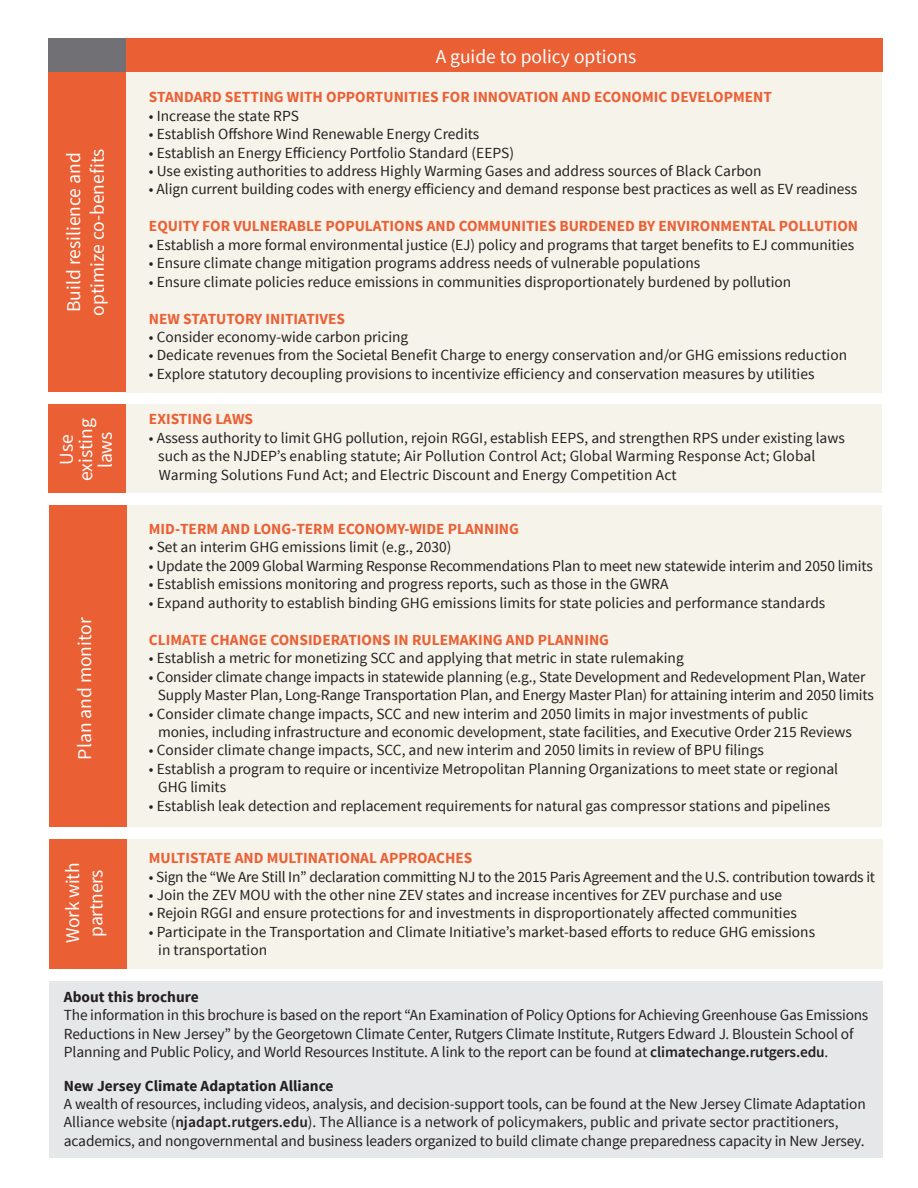
<style>
.page{position:relative;width:918px;height:1188px;background:#fff}
.page>*{position:absolute;margin:0;border:0;box-sizing:border-box;transform-origin:0 0}
.t1{font:19.5px/23.4px "Source Sans Pro";color:#fff;text-align:center}
.t2{font:15.3px/18.5px "Source Sans Pro";color:#231f20}
.t3{font:700 15.3px "Source Sans Pro";color:#eb5f34}
.t4{font:700 15.3px "Source Sans Pro";color:#231f20}
.s1{font-weight:600}
</style>
<div class="page">
<div style="left:124px;top:72px;width:758px;height:320px;background:#f6f3ea"></div>
<div style="left:124px;top:505px;width:758px;height:322px;background:#f6f3ea"></div>
<div style="left:126px;top:839px;width:756px;height:130px;background:#f6f3ea"></div>
<div style="left:124px;top:404px;width:758px;height:89px;background:#f6f3ea"></div>
<div style="left:126px;top:39px;width:756px;height:33px;background:#eb5f34"></div>
<div style="left:48px;top:72px;width:78px;height:320px;background:#eb5f34"></div>
<div style="left:48px;top:404px;width:78px;height:89px;background:#eb5f34"></div>
<div style="left:49px;top:505px;width:77px;height:322px;background:#eb5f34"></div>
<div style="left:49px;top:839px;width:77px;height:130px;background:#eb5f34"></div>
<div style="left:49px;top:39px;width:77px;height:33px;background:#717074"></div>
<div style="left:49px;top:982px;width:833px;height:176px;background:#e6e7e9"></div>
<p class="t1" style="left:62px;top:316px;width:169px;text-align:left;rotate:-90deg">Build resilience and optimize co-benefits</p>
<p class="t1" style="left:57px;top:481px;width:65px;line-height:19.5px;rotate:-90deg">Use existing laws</p>
<p class="t1" style="left:73px;top:760px;width:144px;rotate:-90deg">Plan and monitor</p>
<p class="t1" style="left:61px;top:943px;width:82px;rotate:-90deg">Work with partners</p>
<p class="t1" style="left:436px;top:45px;width:202px">A guide to policy options</p>
<p class="t3" style="left:149px;top:87px;width:86px">STANDARD SETTING</p>
<p class="t3" style="left:287px;top:87px;width:10px">WITH</p>
<p class="t3" style="left:326px;top:87px;width:11px">OPPORT</p>
<p class="t3" style="left:384px;top:87px;width:19px">UNITIES</p>
<p class="t3" style="left:442px;top:87px;width:41px">FOR INNO</p>
<p class="t3" style="left:508px;top:87px;width:26px">VATION</p>
<p class="t3" style="left:562px;top:87px;width:42px">AND ECONOMIC</p>
<p class="t3" style="left:671px;top:87px;width:37px">DEVELOPMENT</p>
<p class="t2" style="left:149px;top:107px;width:152px">• Increase the state RPS</p>
<p class="t2" style="left:149px;top:125px;width:332px">• Establish Offshore Wind Renewable Energy Credits</p>
<p class="t2" style="left:149px;top:143px;width:367px">• Establish an Energy Efficiency Portfolio Standard (EEPS)</p>
<p class="t2" style="left:149px;top:162px;width:614px">• Use existing authorities to address Highly Warming Gases and address sources of Black Carbon</p>
<p class="t2" style="left:149px;top:180px;width:710px">• Align current building codes with energy efficiency and demand response best practices as well as EV readiness</p>
<p class="t3" style="left:149px;top:216px;width:113px">EQUITY FOR VULNER</p>
<p class="t3" style="left:288px;top:216px;width:18px">ABLE</p>
<p class="t3" style="left:326px;top:216px;width:11px">POP</p>
<p class="t3" style="left:355px;top:216px;width:36px">ULATIONS</p>
<p class="t3" style="left:427px;top:216px;width:44px">AND COMM</p>
<p class="t3" style="left:501px;top:216px;width:19px">UNITIES</p>
<p class="t3" style="left:559px;top:216px;width:137px">BURDENED BY ENVIRONMENT</p>
<p class="t3" style="left:759px;top:216px;width:30px">AL POLL</p>
<p class="t3" style="left:814px;top:216px;width:20px">UTION</p>
<p class="t2" style="left:149px;top:236px;width:707px">• Establish a more formal environmental justice (EJ) policy and programs that target benefits to EJ communities</p>
<p class="t2" style="left:149px;top:254px;width:553px">• Ensure climate change mitigation programs address needs of vulnerable populations</p>
<p class="t2" style="left:149px;top:273px;width:644px">• Ensure climate policies reduce emissions in communities disproportionately burdened by pollution</p>
<p class="t3" style="left:149px;top:309px;width:124px">NEW STATUTORY INITI</p>
<p class="t3" style="left:298px;top:309px;width:39px">ATIVES</p>
<p class="t2" style="left:149px;top:328px;width:261px">• Consider economy-wide carbon pricing</p>
<p class="t2" style="left:149px;top:346px;width:700px">• Dedicate revenues from the Societal Benefit Charge to energy conservation and/or GHG emissions reduction</p>
<p class="t2" style="left:149px;top:365px;width:667px">• Explore statutory decoupling provisions to incentivize efficiency and conservation measures by utilities</p>
<p class="t3" style="left:149px;top:409px;width:26px">EXISTING</p>
<p class="t3" style="left:215px;top:409px;width:28px">LAWS</p>
<p class="t2" style="left:158px;top:429px;width:688px;text-indent:-9px">• Assess authority to limit GHG pollution, rejoin RGGI, establish EEPS, and strengthen RPS under existing laws such as the NJDEP’s enabling statute; Air Pollution Control Act; Global Warming Response Act; Global<br>Warming Solutions Fund Act; and Electric Discount and Energy Competition Act</p>
<p class="t3" style="left:149px;top:519px;width:42px">MID-TERM</p>
<p class="t3" style="left:221px;top:519px;width:42px">AND LONG</p>
<p class="t3" style="left:291px;top:519px;width:16px">-TERM</p>
<p class="t3" style="left:338px;top:519px;width:11px">ECONOM</p>
<p class="t3" style="left:397px;top:519px;width:87px">Y-WI DE PLANNING</p>
<p class="t2" style="left:149px;top:538px;width:304px">• Set an interim GHG emissions limit (e.g., 2030)</p>
<p class="t2" style="left:149px;top:557px;width:725px">• Update the 2009 Global Warming Response Recommendations Plan to meet new statewide interim and 2050 limits</p>
<p class="t2" style="left:149px;top:575px;width:521px">• Establish emissions monitoring and progress reports, such as those in the GWRA</p>
<p class="t2" style="left:149px;top:594px;width:678px">• Expand authority to establish binding GHG emissions limits for state policies and performance standards</p>
<p class="t3" style="left:149px;top:630px;width:100px">CLIMATE CHANGE</p>
<p class="t3" style="left:270px;top:630px;width:10px">CONSI</p>
<p class="t3" style="left:313px;top:630px;width:46px">DERATIONS</p>
<p class="t3" style="left:394px;top:630px;width:48px">IN RULEM</p>
<p class="t3" style="left:460px;top:630px;width:27px">AKING</p>
<p class="t3" style="left:506px;top:630px;width:68px">AND PLANNING</p>
<p class="t2" style="left:149px;top:649px;width:536px">• Establish a metric for monetizing SCC and applying that metric in state rulemaking</p>
<p class="t2" style="left:149px;top:668px;width:727px;text-align:center">• Consider climate change impacts in statewide planning (e.g., State Development and Redevelopment Plan, Water<br>Supply Master Plan, Long-Range Transportation Plan, and Energy Master Plan) for attaining interim and 2050 limits</p>
<p class="t2" style="left:158px;top:704px;width:695px;text-indent:-9px">• Consider climate change impacts, SCC and new interim and 2050 limits in major investments of public monies, including infrastructure and economic development, state facilities, and Executive Order 215 Reviews</p>
<p class="t2" style="left:149px;top:741px;width:616px">• Consider climate change impacts, SCC, and new interim and 2050 limits in review of BPU filings</p>
<p class="t2" style="left:158px;top:760px;width:681px;text-indent:-9px">• Establish a program to require or incentivize Metropolitan Planning Organizations to meet state or regional<br>GHG limits</p>
<p class="t2" style="left:149px;top:797px;width:683px">• Establish leak detection and replacement requirements for natural gas compressor stations and pipelines</p>
<p class="t3" style="left:149px;top:848px;width:30px">MULTIST</p>
<p class="t3" style="left:206px;top:848px;width:91px">ATE AND MULTIN</p>
<p class="t3" style="left:318px;top:848px;width:18px">ATION</p>
<p class="t3" style="left:360px;top:848px;width:39px">AL APPRO</p>
<p class="t3" style="left:428px;top:848px;width:19px">ACHES</p>
<p class="t2" style="left:149px;top:868px;width:728px">• Sign the “We Are Still In” declaration committing NJ to the 2015 Paris Agreement and the U.S. contribution towards it</p>
<p class="t2" style="left:149px;top:886px;width:635px">• Join the ZEV MOU with the other nine ZEV states and increase incentives for ZEV purchase and use</p>
<p class="t2" style="left:149px;top:904px;width:649px">• Rejoin RGGI and ensure protections for and investments in disproportionately affected communities</p>
<p class="t2" style="left:158px;top:923px;width:658px;text-indent:-9px">• Participate in the Transportation and Climate Initiative’s market-based efforts to reduce GHG emissions in transportation</p>
<p class="t4" style="left:64px;top:987px;width:136px">ABOUT THIS BROCHURE</p>
<p class="t2" style="left:64px;top:1006px;width:806px">The information in this brochure is based on the report “An Examination of Policy Options for Achieving Greenhouse Gas Emissions<br>Reductions in New Jersey” by the Georgetown Climate Center, Rutgers Climate Institute, Rutgers Edward J. Bloustein School of<br>Planning and Public Policy, and World Resources Institute. A link to the report can be found at <span class="s1">climatechange.rutgers.edu</span>.</p>
<p class="t4" style="left:64px;top:1076px;width:271px">NEW JERSEY CLIMATE ADAPTATION ALLIANCE</p>
<p class="t2" style="left:64px;top:1095px;width:803px">A wealth of resources, including videos, analysis, and decision-support tools, can be found at the New Jersey Climate Adaptation<br>Alliance website (<span class="s1">njadapt.rutgers.edu</span>). The Alliance is a network of policymakers, public and private sector practitioners, academics, and nongovernmental and business leaders organized to build climate change preparedness capacity in New Jersey.</p>
</div>
